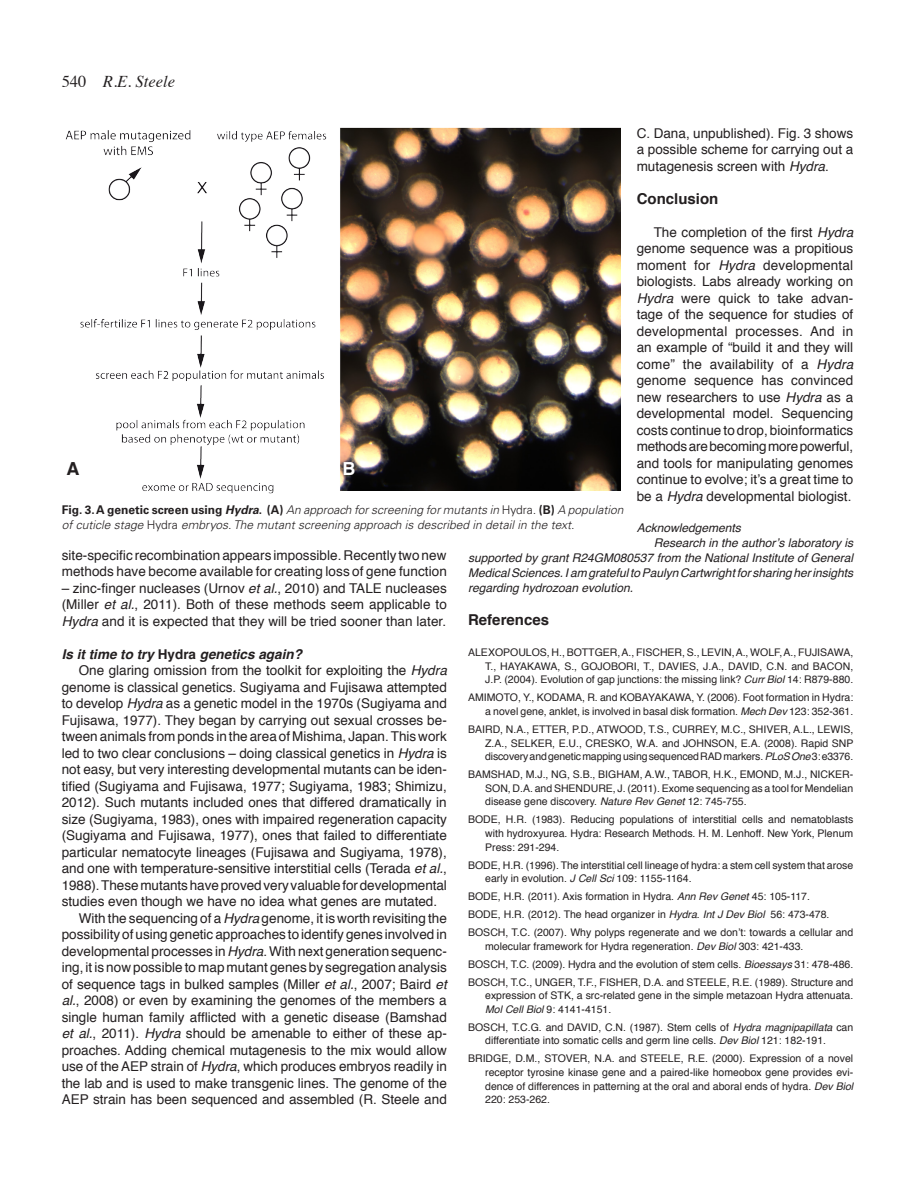
<style>
.page{position:relative;width:915px;height:1191px;background:#fff}
.page>*{position:absolute;margin:0;border:0;box-sizing:border-box;transform-origin:0 0}
._0-PictureA_B_C{font:700 18px "Helvetica";color:#231f20}
._0-PictureA_B_C-2{font:700 18px "Helvetica";color:#fff}
.t1{font:italic 16.5px "Times";color:#231f20}
._0-TitleSmall-1{font:700 15px "Helvetica";color:#231f20}
._0-Texto{font:13.5px/16.5px "Helvetica";color:#231f20;text-align:justify}
._0-TitleSmall-2{font:italic 700 13.5px "Helvetica";color:#231f20}
._0-Acknowledgements2{font:italic 12px/15px "Helvetica";color:#231f20;text-align:justify}
._0-PictureLegendText{font:italic 300 12px/15px "Univers LT Std";color:#231f20}
._0-Acknowledgements{font:italic 12px "Helvetica";color:#231f20}
._0-References{font:10.5px/13.6px "Helvetica";color:#231f20;text-align:justify}
.s1{font-style:normal}
.s2{font-style:italic}
.s3{font-weight:700;font-style:normal}
.s4{font-weight:700}
</style>
<div class="page">
<img style="left:65px;top:130px;width:262px;height:364px">
<img style="left:340px;top:127px;width:280px;height:363px">
<p class="t1" style="left:62px;top:67px;width:115px"><span class="s1">540</span> R.E. Steele</p>
<p class="_0-Texto" style="left:636px;top:125px;width:218px">C. Dana, unpublished). Fig. 3 shows a possible scheme for carrying out a mutagenesis screen with <span class="s2">Hydra</span>.</p>
<p class="_0-TitleSmall-1" style="left:636px;top:186px;width:83px">Conclusion</p>
<p class="_0-Texto" style="left:636px;top:224px;width:218px;text-indent:17px">The completion of the first <span class="s2">Hydra </span>genome sequence was a propitious moment for <span class="s2">Hydra</span> developmental biologists. Labs already working on <span class="s2">Hydra</span> were quick to take advan&shy;tage of the sequence for studies of developmental processes. And in an example of “build it and they will come” the availability of a <span class="s2">Hydra </span>genome sequence has convinced new researchers to use <span class="s2">Hydra</span> as a developmental model. Sequencing costs continue to drop, bioinformatics methods are becoming more powerful, and tools for manipulating genomes continue to evolve; it’s a great time to be a <span class="s2">Hydra</span> developmental biologist.</p>
<p class="_0-Acknowledgements" style="left:636px;top:519px;width:106px">Acknowledgements</p>
<p class="_0-Acknowledgements2" style="left:653px;top:536px;width:201px">Research in the author’s laboratory is</p>
<p class="_0-PictureA_B_C" style="left:66px;top:454px;width:14px">A</p>
<p class="_0-PictureA_B_C-2" style="left:342px;top:454px;width:14px">B</p>
<p class="_0-PictureLegendText" style="left:62px;top:502px;width:563px"><span class="s3">Fig. 3. A genetic screen using</span> <span class="s4">Hydra</span><span class="s3">. (A)</span> An approach for screening for mutants in <span class="s1">Hydra</span>. <span class="s3">(B)</span> A population of cuticle stage <span class="s1">Hydra</span> embryos. The mutant screening approach is described in detail in the text.</p>
<p class="_0-Texto" style="left:62px;top:547px;width:386px">site-specific recombination appears impossible. Recently two new methods have become available for creating loss of gene function</p>
<p class="_0-Texto" style="left:62px;top:580px;width:386px">– zinc-finger nucleases (Urnov <span class="s2">et al.</span>, 2010) and TALE nucleases (Miller <span class="s2">et al.</span>, 2011). Both of these methods seem applicable to <span class="s2">Hydra</span> and it is expected that they will be tried sooner than later.</p>
<p class="_0-TitleSmall-2" style="left:62px;top:642px;width:242px">Is it time to try <span class="s1">Hydra</span> genetics again?</p>
<p class="_0-Texto" style="left:62px;top:662px;width:386px;text-indent:17px">One glaring omission from the toolkit for exploiting the <span class="s2">Hydra </span>genome is classical genetics. Sugiyama and Fujisawa attempted to develop <span class="s2">Hydra</span> as a genetic model in the 1970s (Sugiyama and Fujisawa, 1977). They began by carrying out sexual crosses be&shy;tween animals from ponds in the area of Mishima, Japan. This work led to two clear conclusions – doing classical genetics in <span class="s2">Hydra</span> is not easy, but very interesting developmental mutants can be iden&shy;tified (Sugiyama and Fujisawa, 1977; Sugiyama, 1983; Shimizu, 2012). Such mutants included ones that differed dramatically in size (Sugiyama, 1983), ones with impaired regeneration capacity (Sugiyama and Fujisawa, 1977), ones that failed to differentiate particular nematocyte lineages (Fujisawa and Sugiyama, 1978), and one with temperature-sensitive interstitial cells (Terada <span class="s2">et al.</span>, 1988). These mutants have proved very valuable for developmental studies even though we have no idea what genes are mutated.</p>
<p class="_0-Texto" style="left:62px;top:910px;width:386px;text-indent:17px">With the sequencing of a <span class="s2">Hydra</span> genome, it is worth revisiting the possibility of using genetic approaches to identify genes involved in developmental processes in <span class="s2">Hydra</span>. With next generation sequenc&shy;ing, it is now possible to map mutant genes by segregation analysis of sequence tags in bulked samples (Miller <span class="s2">et al.</span>, 2007; Baird <span class="s2">et al.</span>, 2008) or even by examining the genomes of the members a single human family afflicted with a genetic disease (Bamshad <span class="s2">et al.</span>, 2011). <span class="s2">Hydra</span> should be amenable to either of these ap&shy;proaches. Adding chemical mutagenesis to the mix would allow use of the AEP strain of <span class="s2">Hydra</span>, which produces embryos readily in the lab and is used to make transgenic lines. The genome of the AEP strain has been sequenced and assembled (R. Steele and</p>
<p class="_0-Acknowledgements2" style="left:468px;top:550px;width:386px">supported by grant R24GM080537 from the National Institute of General Medical Sciences. I am grateful to Paulyn Cartwright for sharing her insights regarding hydrozoan evolution.</p>
<p class="_0-TitleSmall-1" style="left:468px;top:607px;width:82px">References</p>
<p class="_0-References" style="left:485px;top:646px;width:369px;text-indent:-17px">ALEXOPOULOS, H., BOTTGER, A., FISCHER, S., LEVIN, A., WOLF, A., FUJISAWA, T., HAYAKAWA, S., GOJOBORI, T., DAVIES, J.A., DAVID, C.N. and BACON, J.P. (2004). Evolution of gap junctions: the missing link? <span class="s2">Curr Biol</span> 14: R879-880.</p>
<p class="_0-References" style="left:468px;top:691px;width:386px;text-align:right">AMIMOTO, Y., KODAMA, R. and KOBAYAKAWA, Y. (2006). Foot formation in Hydra: a novel gene, anklet, is involved in basal disk formation. <span class="s2">Mech Dev</span> 123: 352-361.</p>
<p class="_0-References" style="left:485px;top:722px;width:369px;text-indent:-17px">BAIRD, N.A., ETTER, P.D., ATWOOD, T.S., CURREY, M.C., SHIVER, A.L., LEWIS, Z.A., SELKER, E.U., CRESKO, W.A. and JOHNSON, E.A. (2008). Rapid SNP discovery and genetic mapping using sequenced RAD markers. <span class="s2">PLoS One</span> 3: e3376.</p>
<p class="_0-References" style="left:485px;top:768px;width:369px;text-indent:-17px">BAMSHAD, M.J., NG, S.B., BIGHAM, A.W., TABOR, H.K., EMOND, M.J., NICKER-SON, D.A. and SHENDURE, J. (2011). Exome sequencing as a tool for Mendelian disease gene discovery. <span class="s2">Nature Rev Genet</span> 12: 745-755.</p>
<p class="_0-References" style="left:485px;top:813px;width:369px;text-indent:-17px">BODE, H.R. (1983). Reducing populations of interstitial cells and nematoblasts with hydroxyurea. Hydra: Research Methods. H. M. Lenhoff. New York, Plenum Press: 291-294.</p>
<p class="_0-References" style="left:485px;top:858px;width:369px;text-indent:-17px">BODE, H.R. (1996). The interstitial cell lineage of hydra: a stem cell system that arose early in evolution. <span class="s2">J Cell Sci</span> 109: 1155-1164.</p>
<p class="_0-References" style="left:468px;top:890px;width:343px">BODE, H.R. (2011). Axis formation in Hydra. <span class="s2">Ann Rev Genet</span> 45: 105-117.</p>
<p class="_0-References" style="left:468px;top:908px;width:363px">BODE, H.R. (2012). The head organizer in <span class="s2">Hydra</span>. <span class="s2">Int J Dev Biol</span> 56: 473-478.</p>
<p class="_0-References" style="left:485px;top:926px;width:369px;text-indent:-17px">BOSCH, T.C. (2007). Why polyps regenerate and we don’t: towards a cellular and molecular framework for Hydra regeneration. <span class="s2">Dev Biol</span> 303: 421-433.</p>
<p class="_0-References" style="left:468px;top:957px;width:386px">BOSCH, T.C. (2009). Hydra and the evolution of stem cells. <span class="s2">Bioessays</span> 31: 478-486.</p>
<p class="_0-References" style="left:485px;top:975px;width:369px;text-indent:-17px">BOSCH, T.C., UNGER, T.F., FISHER, D.A. and STEELE, R.E. (1989). Structure and expression of STK, a src-related gene in the simple metazoan Hydra attenuata.<br><span class="s2">Mol Cell Biol</span> 9: 4141-4151.</p>
<p class="_0-References" style="left:485px;top:1020px;width:369px;text-indent:-17px">BOSCH, T.C.G. and DAVID, C.N. (1987). Stem cells of <span class="s2">Hydra magnipapillata</span> can differentiate into somatic cells and germ line cells. <span class="s2">Dev Biol</span> 121: 182-191.</p>
<p class="_0-References" style="left:485px;top:1052px;width:369px;text-indent:-17px">BRIDGE, D.M., STOVER, N.A. and STEELE, R.E. (2000). Expression of a novel receptor tyrosine kinase gene and a paired-like homeobox gene provides evi&shy;dence of differences in patterning at the oral and aboral ends of hydra. <span class="s2">Dev Biol </span>220: 253-262.</p>
</div>
